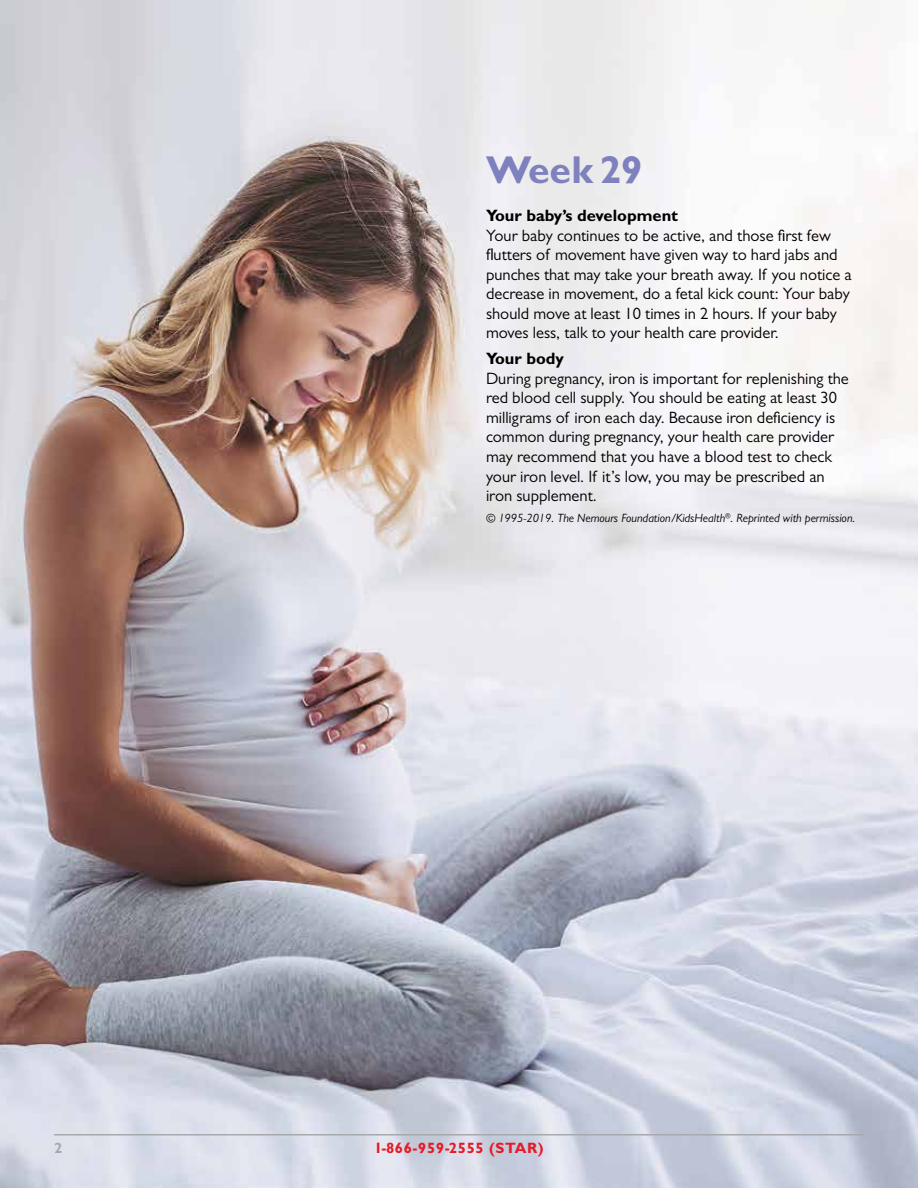
<style>
.page{position:relative;width:918px;height:1188px;background:#fff}
.page>*{position:absolute;margin:0;border:0;box-sizing:border-box;transform-origin:0 0}
.t1{font:700 39px "Gill Sans MT Std";letter-spacing:-.005em;color:#7e81be}
.t2{font:16.5px/19.5px "Gill Sans MT Std";color:#000}
.t3{font:700 16.5px "Gill Sans MT Std";color:#000}
.t4{font:700 15px "Gill Sans MT Std";letter-spacing:.04em;color:#e51b27}
.t5{font:700 15px "Gill Sans MT Std";color:#a7a9ac}
.t6{font:italic 12px "Gill Sans MT Std";color:#000}
</style>
<div class="page">
<img style="left:0;top:0;width:918px;height:1188px">
<hr style="left:54px;top:1134px;width:810px;height:2px;background:#a7a9ac">
<h1 class="t1" style="left:486px;top:146px;width:158px">Week 29</h1>
<p class="t3" style="left:486px;top:206px;width:194px">Your baby’s development</p>
<p class="t2" style="left:486px;top:226px;width:367px">Your baby continues to be active, and those first few flutters of movement have given way to hard jabs and punches that may take your breath away. If you notice a decrease in movement, do a fetal kick count: Your baby should move at least 10 times in 2 hours. If your baby moves less, talk to your health care provider.</p>
<p class="t3" style="left:486px;top:349px;width:79px">Your body</p>
<p class="t2" style="left:486px;top:369px;width:364px">During pregnancy, iron is important for replenishing the red blood cell supply. You should be eating at least 30 milligrams of iron each day. Because iron deficiency is common during pregnancy, your health care provider may recommend that you have a blood test to check your iron level. If it’s low, you may be prescribed an iron supplement.</p>
<p class="t6" style="left:486px;top:512px;width:371px">© 1995-2019. The Nemours Foundation/KidsHealth<sup>®</sup>. Reprinted with permission.</p>
<p class="t5" style="left:54px;top:1139px;width:10px">2</p>
<p class="t4" style="left:374px;top:1139px;width:171px">1-866-959-2555 (STAR)</p>
</div>
